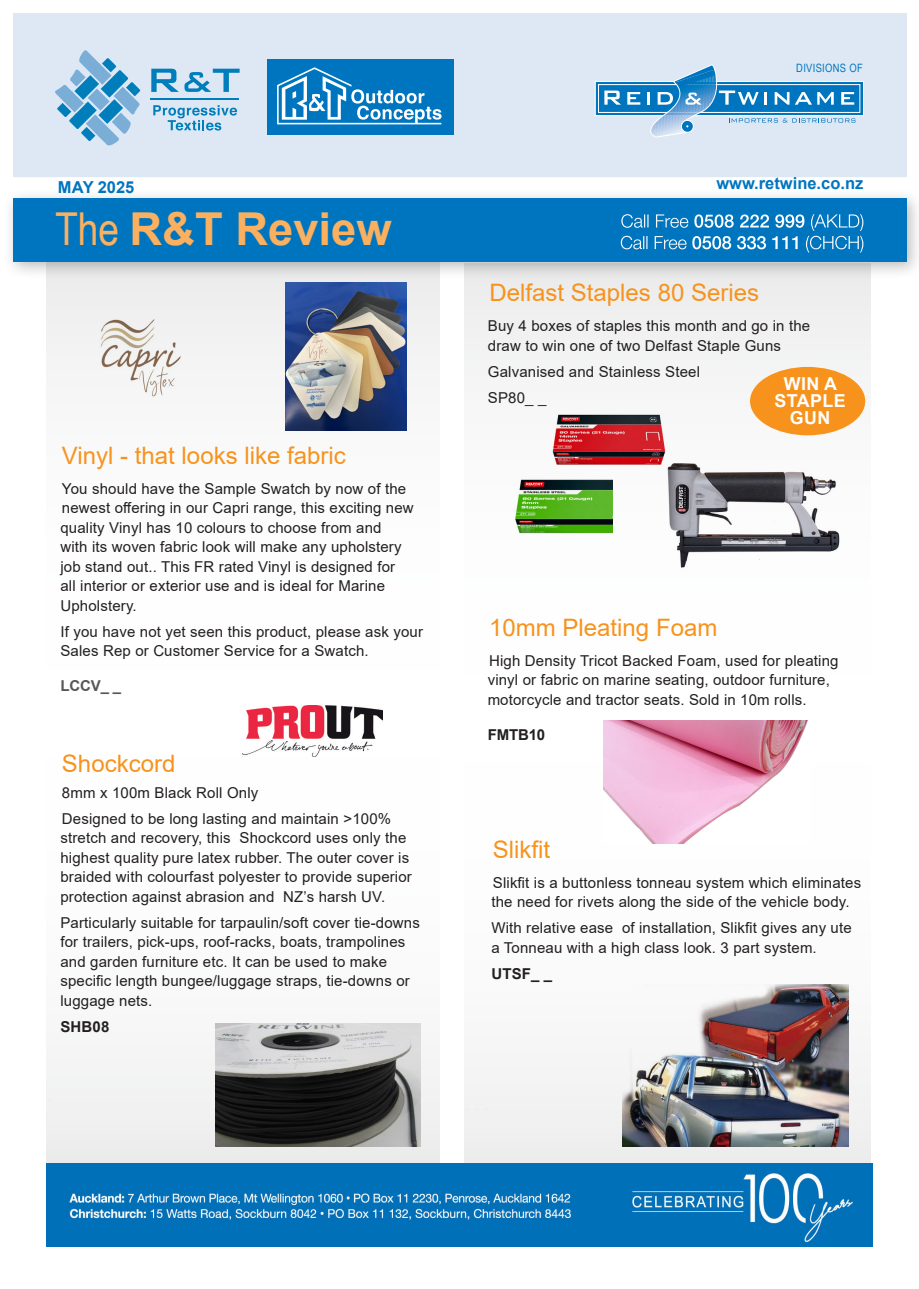
<style>
.page{position:relative;width:919px;height:1289px;background:#fff}
.page>*{position:absolute;margin:0;border:0;box-sizing:border-box;transform-origin:0 0}
.t1{font:700 45.3px "Arial";color:#fab05f}
.NEW_ORANGE_HEAD{font:24px "Arial";color:#f7931d}
.NEW_PROD_CODE{font:24px "Arial";color:#f7931d}
.BODY_NEW{font:700 17.85px/17px "Arial";letter-spacing:.025em;color:#fff;text-align:center}
.t2{font:700 16.5px "Arial";color:#0075bf}
.NEW_PROD_CODE-2{font:15px/19.5px "Arial";letter-spacing:.01em;color:#231f20}
.NEW_PROD_CODE-3{font:700 15px "Arial";letter-spacing:.01em;color:#231f20}
.NEW_ORANGE_HEAD-2{font:700 15px "Arial";color:#57585a}
.NEW_ORANGE_HEAD-3{font:700 15px "Arial";letter-spacing:-.01em;color:#231f20}
.t3{font:11.55px "Arial Narrow";letter-spacing:.025em;color:#0075bf}
.s1{font-family:"Arial Narrow";font-weight:400}
</style>
<div class="page">
<div style="left:465px;top:263px;width:405px;height:914px;background:linear-gradient(to right,#f9f9f9,#fafafa)"></div>
<div style="left:47px;top:259px;width:392px;height:910px;background:linear-gradient(to right,#f9f9f9,#fbfbfc)"></div>
<img style="left:98px;top:314px;width:86px;height:86px">
<img style="left:47px;top:1163px;width:825px;height:83px">
<div style="left:750px;top:367px;width:115px;height:68px;background:#f7931d;border-radius:50%"></div>
<img style="left:285px;top:282px;width:122px;height:149px">
<img style="left:604px;top:720px;width:205px;height:123px">
<img style="left:622px;top:984px;width:226px;height:162px">
<img style="left:243px;top:705px;width:139px;height:52px">
<img style="left:216px;top:1023px;width:204px;height:123px">
<img style="left:663px;top:463px;width:179px;height:107px">
<img style="left:525px;top:389px;width:165px;height:96px">
<img style="left:482px;top:446px;width:130px;height:96px">
<div style="left:13px;top:13px;width:893px;height:164px;background:#dee8f5"></div>
<svg style="left:55px;top:50px;width:85px;height:96px"></svg>
<svg style="left:151px;top:69px;width:88px;height:23px"></svg>
<svg style="left:153px;top:105px;width:84px;height:25px"></svg>
<hr style="left:151px;top:99px;width:88px;height:1px;background:#007ebb">
<div style="left:3px;top:188px;width:915px;height:92px;background:#231f20;opacity:.3"></div>
<div style="left:13px;top:198px;width:893px;height:63px;background:#0075bf"></div>
<svg style="left:620px;top:214px;width:243px;height:38px"></svg>
<div style="left:267px;top:59px;width:186px;height:76px;background:#0075bf"></div>
<svg style="left:277px;top:67px;width:164px;height:57px"></svg>
<svg style="left:595px;top:81px;width:268px;height:35px"></svg>
<div style="left:598px;top:84px;width:262px;height:29px;background:#0075bf;border:1px solid #fff"></div>
<svg style="left:604px;top:91px;width:17px;height:14px"></svg>
<svg style="left:627px;top:64px;width:228px;height:74px"></svg>
<p class="t3" style="left:796px;top:59px;width:68px">DIVISIONS OF</p>
<p class="t2" style="left:58px;top:175px;width:78px">MAY 2025</p>
<p class="t2" style="left:716px;top:172px;width:149px">www.retwine.co.nz</p>
<h1 class="t1" style="left:55px;top:197px;width:338px"><span class="s1">The</span> R&amp;T Review</h1>
<p class="NEW_ORANGE_HEAD" style="left:62px;top:439px;width:285px">Vinyl - that looks like fabric</p>
<p class="NEW_PROD_CODE-2" style="left:60px;top:479px;width:355px">You should have the Sample Swatch by now of the newest offering in our Capri range, this exciting new quality Vinyl has 10 colours to choose from and<br>with its woven fabric look will make any upholstery job stand out.. This FR rated Vinyl is designed for all interior or exterior use and is ideal for Marine Upholstery.</p>
<p class="NEW_PROD_CODE-2" style="left:60px;top:621px;width:364px">If you have not yet seen this product, please ask your<br>Sales Rep or Customer Service for a Swatch.</p>
<p class="NEW_ORANGE_HEAD-2" style="left:60px;top:675px;width:62px">LCCV_ _</p>
<p class="NEW_PROD_CODE" style="left:62px;top:747px;width:115px">Shockcord</p>
<p class="NEW_PROD_CODE-2" style="left:62px;top:782px;width:198px">8mm x 100m Black Roll Only</p>
<p class="NEW_PROD_CODE-2" style="left:60px;top:808px;width:353px">Designed to be long lasting and maintain &gt;100% stretch and recovery, this Shockcord uses only the highest quality pure latex rubber. The outer cover is braided with colourfast polyester to provide superior protection against abrasion and NZ’s harsh UV.</p>
<p class="NEW_PROD_CODE-2" style="left:60px;top:912px;width:361px">Particularly suitable for tarpaulin/soft cover tie-downs for trailers, pick-ups, roof-racks, boats, trampolines and garden furniture etc. It can be used to make specific length bungee/luggage straps, tie-downs or luggage nets.</p>
<p class="NEW_PROD_CODE-3" style="left:60px;top:1015px;width:50px">SHB08</p>
<p class="NEW_ORANGE_HEAD" style="left:489px;top:276px;width:271px">Delfast Staples 80 Series</p>
<p class="NEW_PROD_CODE-2" style="left:488px;top:316px;width:324px">Buy 4 boxes of staples this month and go in the draw to win one of two Delfast Staple Guns</p>
<p class="NEW_PROD_CODE-2" style="left:488px;top:361px;width:213px">Galvanised and Stainless Steel</p>
<p class="NEW_PROD_CODE-2" style="left:488px;top:387px;width:60px">SP80_ _</p>
<p class="BODY_NEW" style="left:774px;top:375px;width:73px">WIN A<br>STAPLE<br>GUN</p>
<p class="NEW_ORANGE_HEAD" style="left:489px;top:610px;width:230px">10mm Pleating Foam</p>
<p class="NEW_PROD_CODE-2" style="left:487px;top:650px;width:352px">High Density Tricot Backed Foam, used for pleating vinyl or fabric on marine seating, outdoor furniture, motorcycle and tractor seats. Sold in 10m rolls.</p>
<p class="NEW_ORANGE_HEAD-3" style="left:487px;top:724px;width:59px">FMTB10</p>
<p class="NEW_ORANGE_HEAD" style="left:493px;top:832px;width:59px">Slikfit</p>
<p class="NEW_PROD_CODE-2" style="left:491px;top:872px;width:371px">Slikfit is a buttonless tonneau system which eliminates the need for rivets along the side of the vehicle body.</p>
<p class="NEW_PROD_CODE-2" style="left:491px;top:918px;width:362px">With relative ease of installation, Slikfit gives any ute a Tonneau with a high class look. 3 part system.</p>
<p class="NEW_PROD_CODE-3" style="left:491px;top:962px;width:62px">UTSF_ _</p>
</div>
